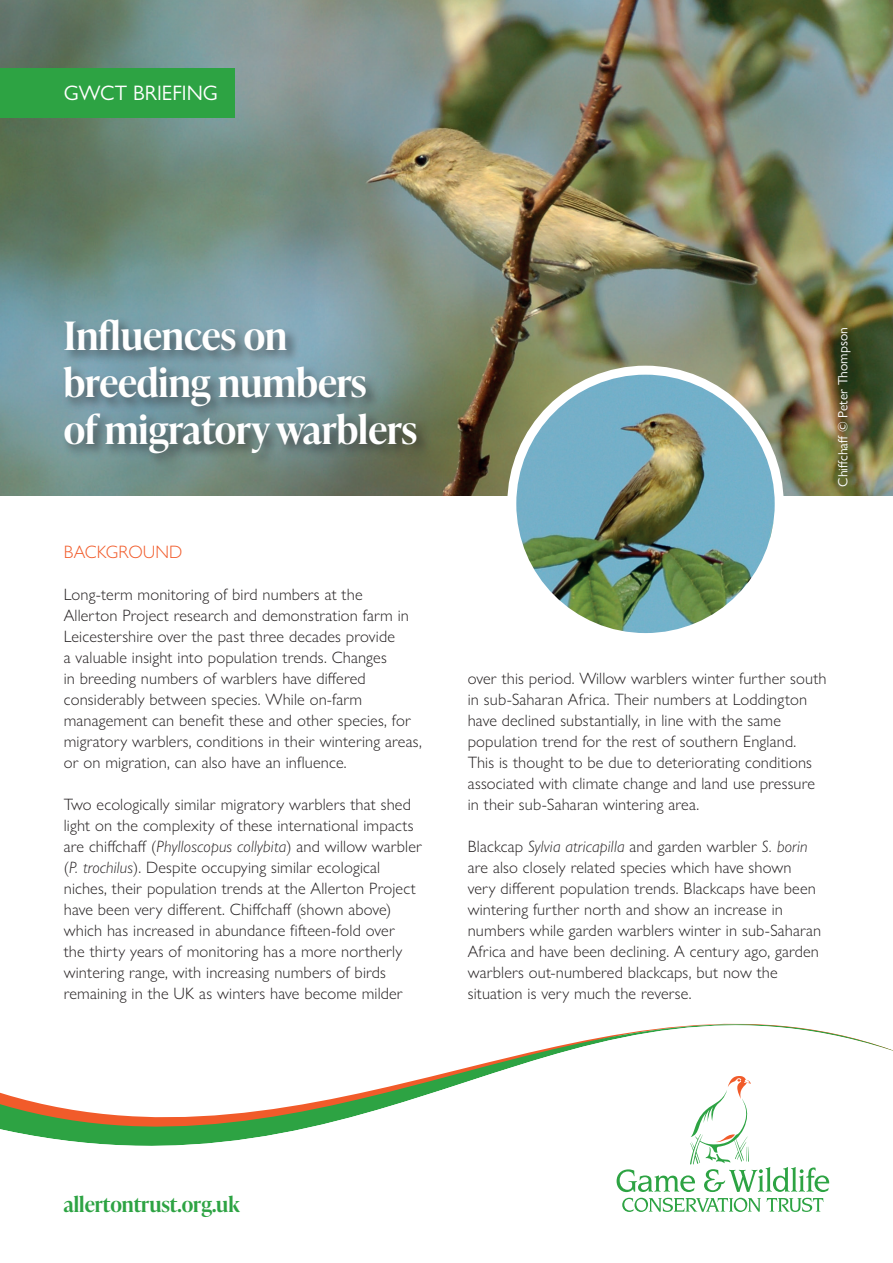
<style>
.page{position:relative;width:893px;height:1263px;background:#fff}
.page>*{position:absolute;margin:0;border:0;box-sizing:border-box;transform-origin:0 0}
.t1{font:600 39px/46.8px "Ivy Presto Headline";color:#fff}
.t2{font:600 21px "Ivy Presto Headline";color:#2da343}
.t3{font:21px "Gill Sans Nova";color:#fff}
.t4{font:300 18px "Gill Sans Nova";color:#f15b2a}
.t5{font:300 16.5px/21px "Gill Sans Nova";letter-spacing:.01em;color:#231f20}
.t6{font:13.5px "Gill Sans Nova";color:#fff}
.s1{font-style:italic}
</style>
<div class="page">
<img style="left:0;top:0;width:893px;height:495px">
<svg style="left:0;top:1023px;width:893px;height:179px"></svg>
<svg style="left:622px;top:1198px;width:139px;height:14px"></svg>
<svg style="left:767px;top:1198px;width:56px;height:14px"></svg>
<svg style="left:617px;top:1076px;width:212px;height:116px"></svg>
<div style="left:0;top:68px;width:235px;height:49px;background:#2da343"></div>
<div style="left:62px;top:317px;width:369px;height:151px;background:#231f20;opacity:.6"></div>
<img style="left:512px;top:370px;width:267px;height:268px;border-radius:134px">
<div style="left:507px;top:366px;width:277px;height:276px;border:9px solid #fff;border-radius:50%"></div>
<p class="t3" style="left:64px;top:80px;width:156px">GWCT BRIEFING</p>
<p class="t1" style="left:64px;top:311px;width:355px">Influences on breeding numbers<br>of migratory warblers</p>
<p class="t4" style="left:64px;top:541px;width:120px">BACKGROUND</p>
<p class="t5" style="left:64px;top:584px;width:360px">Long-term monitoring of bird numbers at the<br>Allerton Project research and demonstration farm in Leicestershire over the past three decades provide<br>a valuable insight into population trends. Changes<br>in breeding numbers of warblers have differed considerably between species. While on-farm management can benefit these and other species, for migratory warblers, conditions in their wintering areas, or on migration, can also have an influence.</p>
<p class="t5" style="left:64px;top:794px;width:360px">Two ecologically similar migratory warblers that shed light on the complexity of these international impacts are chiffchaff (<span class="s1">Phylloscopus collybita</span>) and willow warbler (<span class="s1">P. trochilus</span>). Despite occupying similar ecological niches, their population trends at the Allerton Project have been very different. Chiffchaff (shown above) which has increased in abundance fifteen-fold over<br>the thirty years of monitoring has a more northerly wintering range, with increasing numbers of birds remaining in the UK as winters have become milder</p>
<p class="t6" style="left:835px;top:486px;width:161px;rotate:-90deg">Chiffchaff © Peter Thompson</p>
<p class="t5" style="left:468px;top:668px;width:360px">over this period. Willow warblers winter further south in sub-Saharan Africa. Their numbers at Loddington have declined substantially, in line with the same population trend for the rest of southern England.<br>This is thought to be due to deteriorating conditions associated with climate change and land use pressure in their sub-Saharan wintering area.</p>
<p class="t5" style="left:468px;top:836px;width:355px">Blackcap <span class="s1">Sylvia atricapilla</span> and garden warbler <span class="s1">S. borin </span>are also closely related species which have shown very different population trends. Blackcaps have been wintering further north and show an increase in numbers while garden warblers winter in sub-Saharan Africa and have been declining. A century ago, garden warblers out-numbered blackcaps, but now the situation is very much the reverse.</p>
<p class="t2" style="left:64px;top:1189px;width:177px">allertontrust.org.uk</p>
</div>
